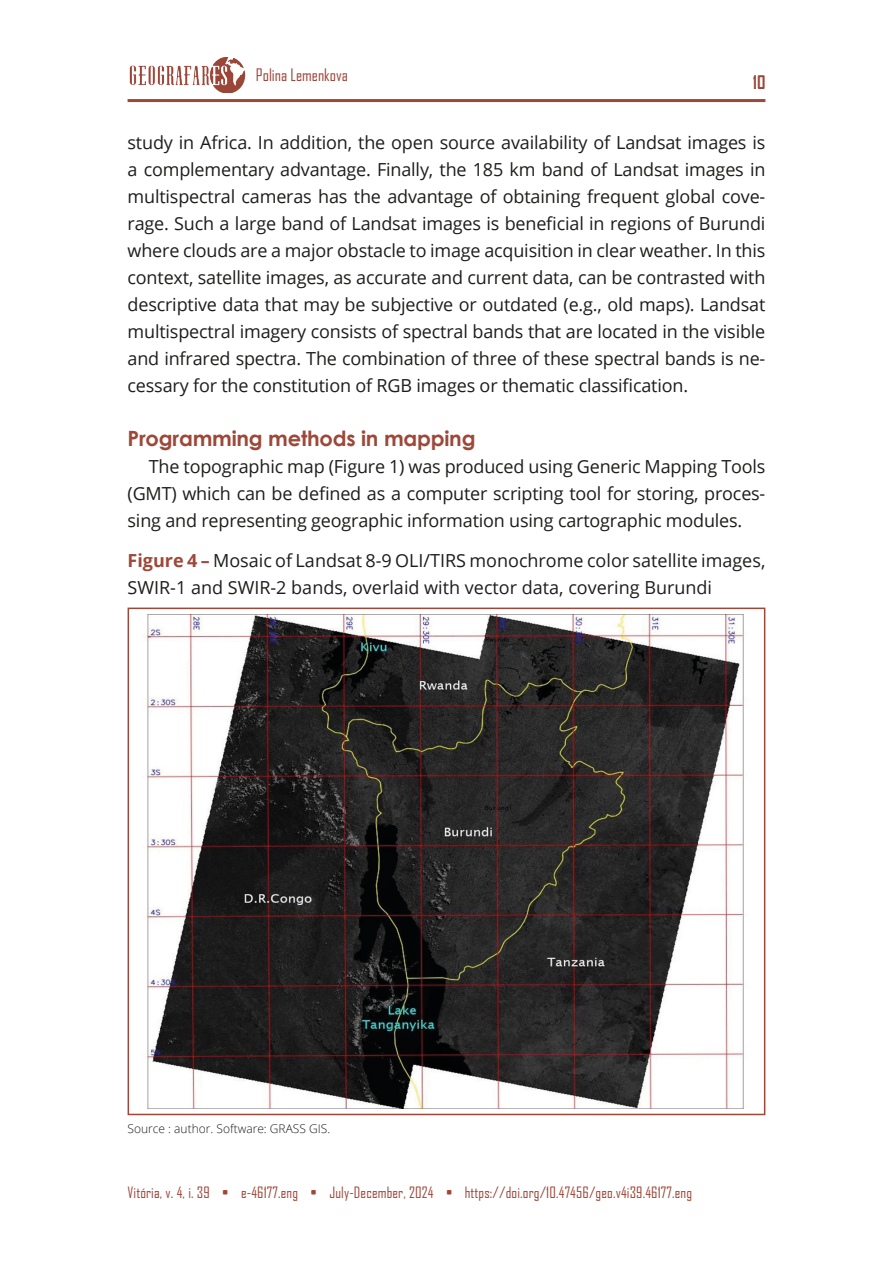
<style>
.page{position:relative;width:893px;height:1263px;background:#fff}
.page>*{position:absolute;margin:0;border:0;box-sizing:border-box;transform-origin:0 0}
.Título_2º_Nível{font:700 21px "Century Gothic";letter-spacing:-.01em;color:#9d4839}
.Texto_simples{font:18px/27px "Open Sans";letter-spacing:-.01em;color:#1d1d1b;text-align:justify}
.Legendas{font:18px/27px "Open Sans";color:#1d1d1b}
.t1{font:700 18px "Agency FB";color:#9d4839}
.t2{font:16.5px "Agency FB";color:#9d4739}
.t3{font:15px "Agency FB";letter-spacing:.01em;color:#9e4739}
.Fonte{font:300 12px "Open Sans";color:#1d1d1b}
.s1{font-weight:700;color:#9d4839}
</style>
<div class="page">
<hr style="left:128px;top:99px;width:637px;height:3px;background:#9d4839">
<img style="left:130px;top:57px;width:116px;height:36px">
<img style="left:142px;top:614px;width:602px;height:495px">
<div style="left:128px;top:608px;width:637px;height:507px;border:2px solid #9d4739"></div>
<p class="t2" style="left:256px;top:65px;width:93px">Polina Lemenkova</p>
<p class="t1" style="left:753px;top:72px;width:14px">10</p>
<p class="Texto_simples" style="left:128px;top:128px;width:639px">study in Africa. In addition, the open source availability of Landsat images is a complementary advantage. Finally, the 185 km band of Landsat images in multispectral cameras has the advantage of obtaining frequent global cove&shy;rage. Such a large band of Landsat images is beneficial in regions of Burundi where clouds are a major obstacle to image acquisition in clear weather. In this context, satellite images, as accurate and current data, can be contrasted with descriptive data that may be subjective or outdated (e.g., old maps). Landsat multispectral imagery consists of spectral bands that are located in the visible and infrared spectra. The combination of three of these spectral bands is ne&shy;cessary for the constitution of RGB images or thematic classification.</p>
<p class="Título_2º_Nível" style="left:128px;top:422px;width:349px">Programming methods in mapping</p>
<p class="Texto_simples" style="left:128px;top:452px;width:639px;text-indent:21px">The topographic map (Figure 1) was produced using Generic Mapping Tools (GMT) which can be defined as a computer scripting tool for storing, proces&shy;sing and representing geographic information using cartographic modules.</p>
<p class="Legendas" style="left:128px;top:547px;width:639px"><span class="s1">Figure 4 –</span> Mosaic of Landsat 8-9 OLI/TIRS monochrome color satellite images,<br>SWIR-1 and SWIR-2 bands, overlaid with vector data, covering Burundi</p>
<p class="Fonte" style="left:128px;top:1120px;width:204px">Source : author. Software: GRASS GIS.</p>
<p class="t3" style="left:128px;top:1184px;width:566px">Vitória, v. 4, i. 39 • e-46177.eng • July-December, 2024 • https://doi.org/10.47456/geo.v4i39.46177.eng</p>
</div>
